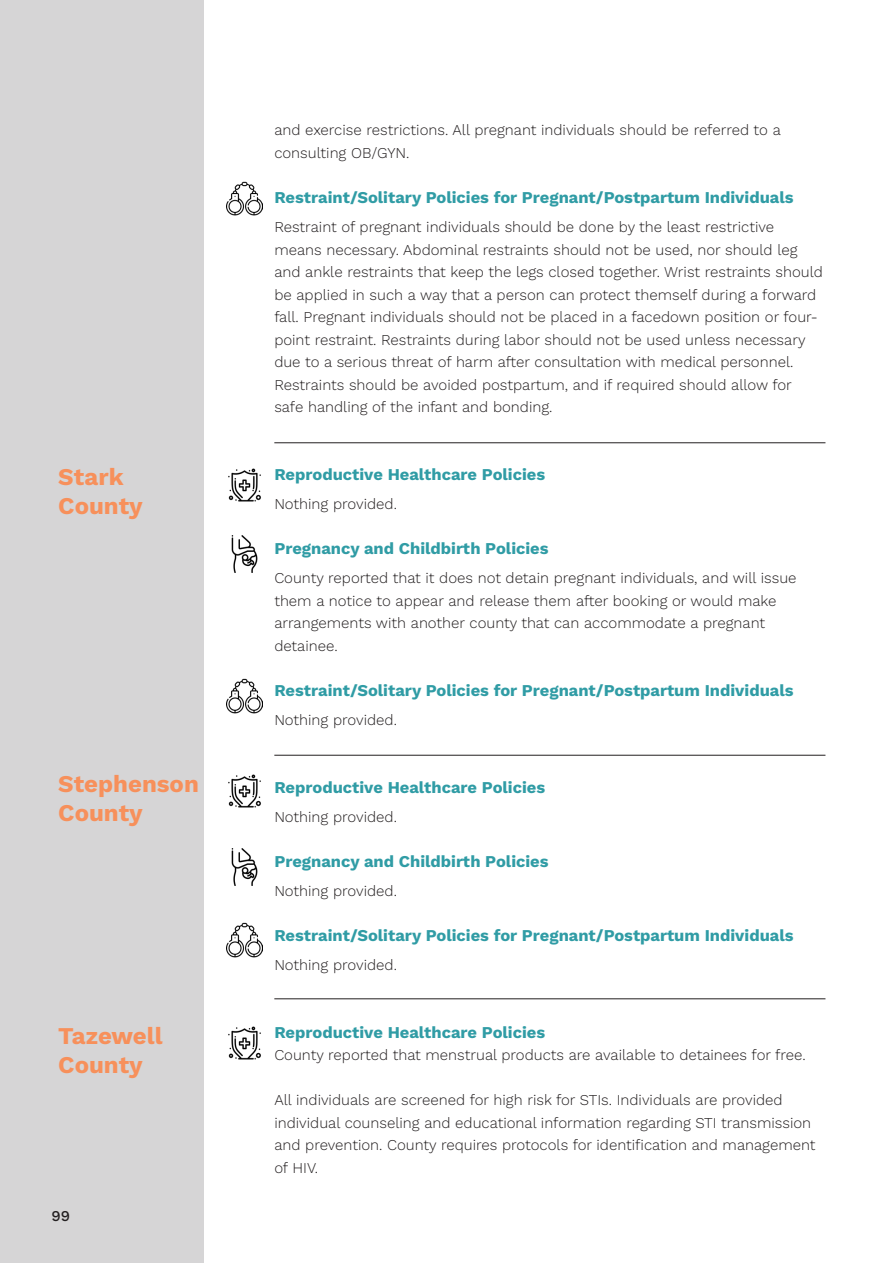
<style>
.page{position:relative;width:893px;height:1263px;background:#fff}
.page>*{position:absolute;margin:0;border:0;box-sizing:border-box;transform-origin:0 0}
.head_1{font:700 24px/28.8px "Work Sans";color:#f7905b}
.t1{font:700 16.5px "Work Sans";color:#309ca5}
.t2{font:300 15px/22.5px "Work Sans";color:#231f20}
.t3{font:500 15px "Work Sans";color:#231f20}
</style>
<div class="page">
<div style="left:0;top:0;width:204px;height:1263px;background:#d6d5d6"></div>
<hr style="left:892px;top:0;width:1px;height:1263px;background:#d6d5d6">
<img style="left:226px;top:181px;width:37px;height:35px">
<img style="left:226px;top:678px;width:37px;height:36px">
<img style="left:226px;top:922px;width:37px;height:36px">
<img style="left:228px;top:468px;width:33px;height:34px">
<img style="left:231px;top:535px;width:27px;height:37px">
<img style="left:231px;top:848px;width:27px;height:37px">
<img style="left:228px;top:774px;width:33px;height:34px">
<img style="left:228px;top:1026px;width:33px;height:34px">
<hr style="left:274px;top:442px;width:551px;height:1px;background:#231f20">
<hr style="left:274px;top:755px;width:551px;height:1px;background:#231f20">
<hr style="left:274px;top:998px;width:551px;height:1px;background:#231f20">
<p class="t2" style="left:274px;top:119px;width:508px">and exercise restrictions. All pregnant individuals should be referred to a consulting OB/GYN.</p>
<p class="t1" style="left:274px;top:185px;width:521px">Restraint/Solitary Policies for Pregnant/Postpartum Individuals</p>
<p class="t2" style="left:274px;top:215px;width:550px">Restraint of pregnant individuals should be done by the least restrictive means necessary. Abdominal restraints should not be used, nor should leg and ankle restraints that keep the legs closed together. Wrist restraints should be applied in such a way that a person can protect themself during a forward fall. Pregnant individuals should not be placed in a facedown position or four&shy;point restraint. Restraints during labor should not be used unless necessary due to a serious threat of harm after consultation with medical personnel.<br>Restraints should be avoided postpartum, and if required should allow for safe handling of the infant and bonding.</p>
<p class="head_1" style="left:58px;top:462px;width:86px">Stark<br>County</p>
<p class="t1" style="left:274px;top:462px;width:272px">Reproductive Healthcare Policies</p>
<p class="t2" style="left:274px;top:492px;width:124px">Nothing provided.</p>
<p class="t1" style="left:274px;top:536px;width:276px">Pregnancy and Childbirth Policies</p>
<p class="t2" style="left:274px;top:566px;width:524px">County reported that it does not detain pregnant individuals, and will issue them a notice to appear and release them after booking or would make arrangements with another county that can accommodate a pregnant detainee.</p>
<p class="t1" style="left:274px;top:678px;width:521px">Restraint/Solitary Policies for Pregnant/Postpartum Individuals</p>
<p class="t2" style="left:274px;top:708px;width:124px">Nothing provided.</p>
<p class="head_1" style="left:58px;top:769px;width:142px">Stephenson<br>County</p>
<p class="t1" style="left:274px;top:774px;width:272px">Reproductive Healthcare Policies</p>
<p class="t2" style="left:274px;top:805px;width:124px">Nothing provided.</p>
<p class="t1" style="left:274px;top:849px;width:276px">Pregnancy and Childbirth Policies</p>
<p class="t2" style="left:274px;top:879px;width:124px">Nothing provided.</p>
<p class="t1" style="left:274px;top:923px;width:521px">Restraint/Solitary Policies for Pregnant/Postpartum Individuals</p>
<p class="t2" style="left:274px;top:953px;width:124px">Nothing provided.</p>
<p class="head_1" style="left:58px;top:1021px;width:106px">Tazewell<br>County</p>
<p class="t1" style="left:274px;top:1020px;width:272px">Reproductive Healthcare Policies</p>
<p class="t2" style="left:274px;top:1043px;width:533px">County reported that menstrual products are available to detainees for free.</p>
<p class="t2" style="left:274px;top:1088px;width:543px">All individuals are screened for high risk for STIs. Individuals are provided individual counseling and educational information regarding STI transmission and prevention. County requires protocols for identification and management of HIV.</p>
<p class="t3" style="left:51px;top:1205px;width:20px">99</p>
</div>
